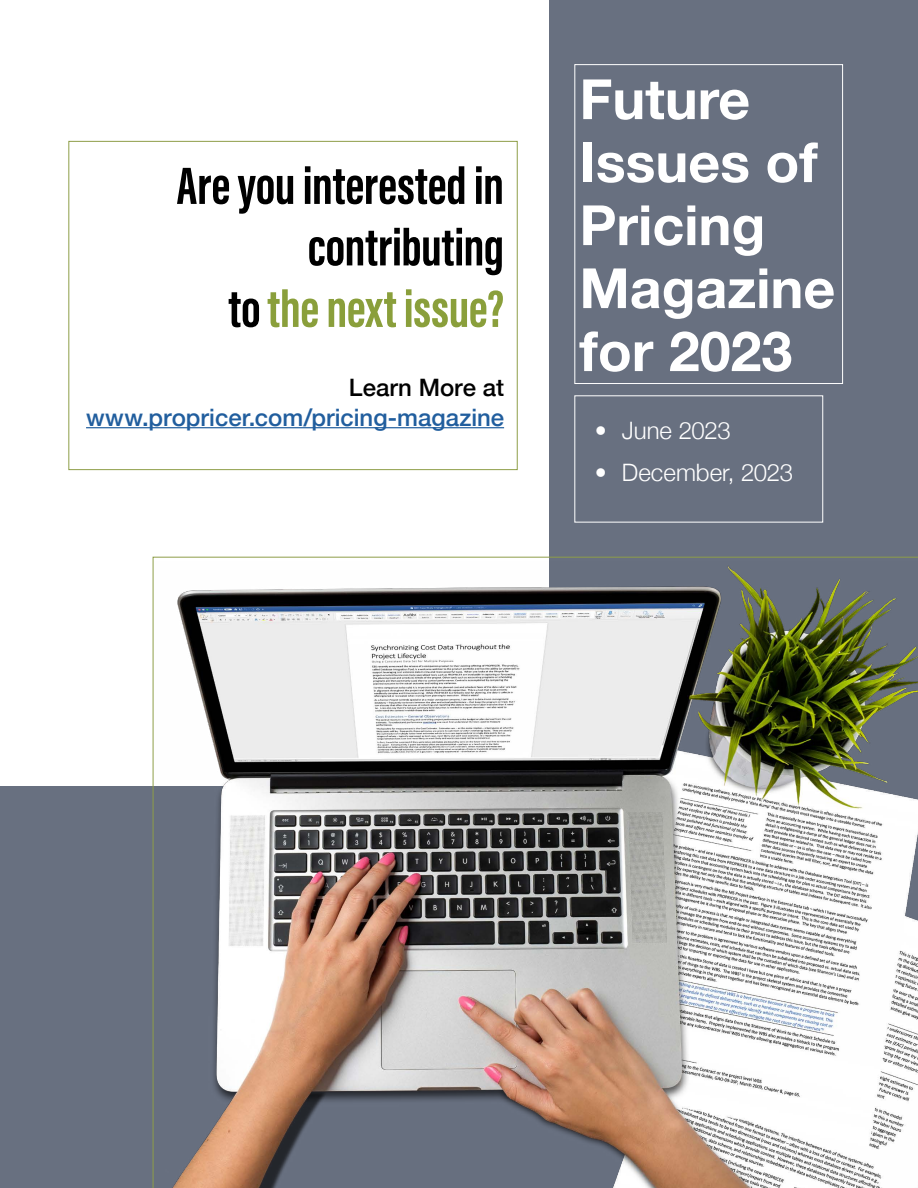
<style>
.page{position:relative;width:918px;height:1188px;background:#fff}
.page>*{position:absolute;margin:0;border:0;box-sizing:border-box;transform-origin:0 0}
.t1{font:700 55.5px/63px "Helvetica Neue";color:#fff}
.t2{font:700 54px/61.5px "Acumin Pro Extra Cond";letter-spacing:-.005em;color:#000;text-align:right}
.t3{font:500 24px "Helvetica Neue";color:#215e9e}
.t4{font:300 24px "Helvetica Neue";letter-spacing:-.005em;color:#fff}
.t5{font:500 24px "Helvetica Neue";color:#000}
.s1{color:#8a9f3b}
</style>
<div class="page">
<div style="left:0;top:787px;width:591px;height:401px;background:#687080"></div>
<hr style="left:86px;top:427px;width:418px;height:1px;background:#215e9e">
<div style="left:68px;top:141px;width:450px;height:329px;border:1px solid #8e9e48"></div>
<div style="left:549px;top:0;width:369px;height:1188px;background:#687080"></div>
<div style="left:574px;top:64px;width:269px;height:320px;border:1px solid #fff"></div>
<div style="left:574px;top:395px;width:249px;height:128px;border:1px solid #fff"></div>
<img style="left:153px;top:557px;width:765px;height:631px">
<p class="t2" style="left:177px;top:155px;width:329px">Are you interested in contributing<br>to <span class="s1">the next issue?</span></p>
<p class="t5" style="left:349px;top:368px;width:157px">Learn More at</p>
<p class="t3" style="left:86px;top:398px;width:420px">www.propricer.com/pricing-magazine</p>
<p class="t1" style="left:579px;top:69px;width:257px">Future<br>Issues of<br>Pricing<br>Magazine for 2023</p>
<p class="t4" style="left:595px;top:411px;width:137px">• June 2023</p>
<p class="t4" style="left:595px;top:453px;width:200px">• December, 2023</p>
</div>
